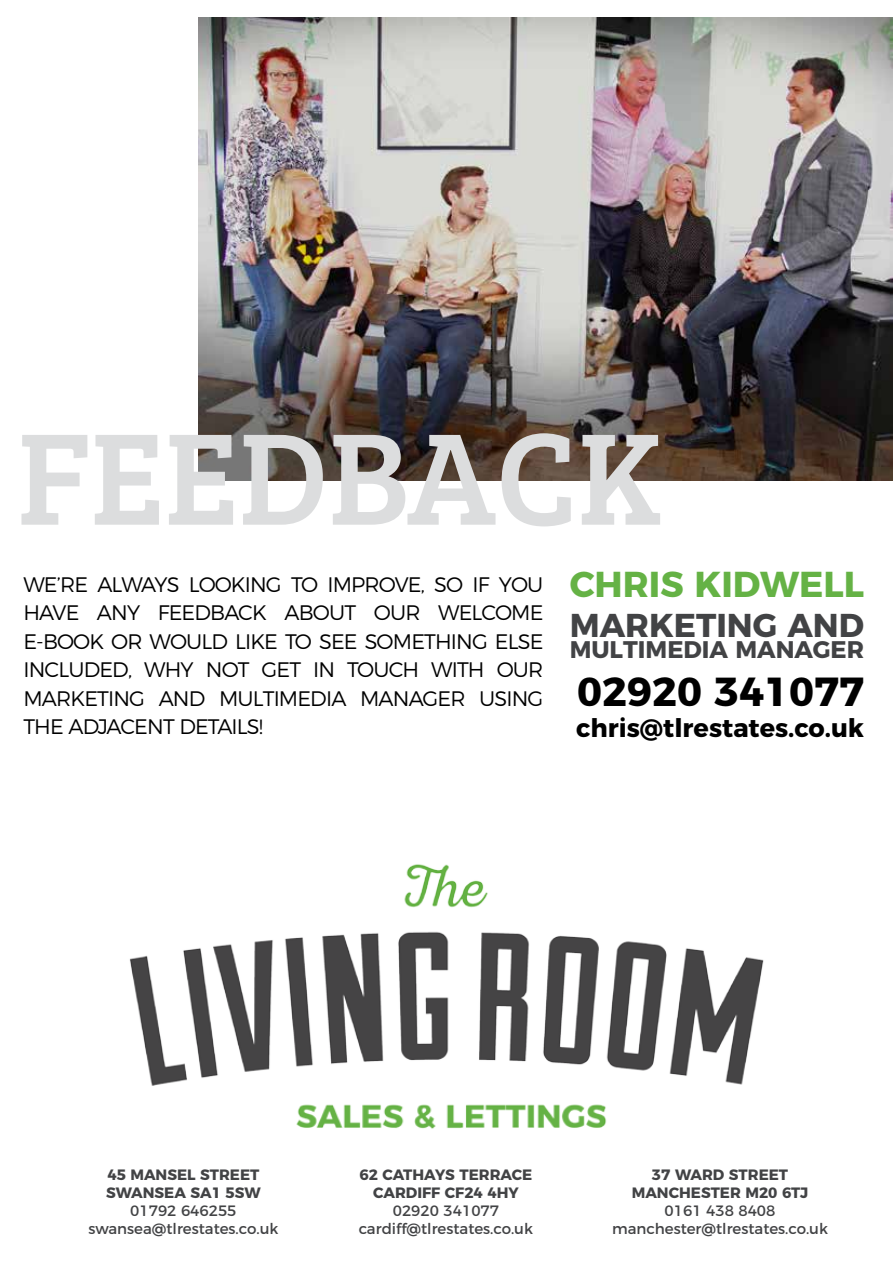
<style>
.page{position:relative;width:893px;height:1263px;background:#fff}
.page>*{position:absolute;margin:0;border:0;box-sizing:border-box;transform-origin:0 0}
.t1{font:135px "Bree Serif";color:#dcddde}
.t2{font:700 40.5px "Montserrat";color:#000}
.t3{font:700 36px "Montserrat";color:#65b245}
.t4{font:700 33px "Montserrat";color:#424345}
.t5{font:700 25.5px "Montserrat";color:#000}
.t6{font:700 24px "Montserrat";color:#424345}
.t7{font:300 21px/28.5px "Montserrat";letter-spacing:-.04em;color:#000;text-align:justify}
.t8{font:15px/18px "Montserrat";color:#424345;text-align:center}
.t9{font:700 15px/18px "Montserrat";color:#424345;text-align:center}
</style>
<div class="page">
<img style="left:199px;top:18px;width:694px;height:462px">
<img style="left:129px;top:864px;width:635px;height:265px">
<h1 class="t1" style="left:17px;top:379px;width:646px">FEEDBACK</h1>
<p class="t7" style="left:23px;top:568px;width:521px">WE’RE ALWAYS LOOKING TO IMPROVE, SO IF YOU HAVE ANY FEEDBACK ABOUT OUR WELCOME E-BOOK OR WOULD LIKE TO SEE SOMETHING ELSE INCLUDED, WHY NOT GET IN TOUCH WITH OUR MARKETING AND MULTIMEDIA MANAGER USING THE ADJACENT DETAILS!</p>
<h3 class="t3" style="left:570px;top:555px;width:296px">CHRIS KIDWELL</h3>
<h3 class="t4" style="left:570px;top:598px;width:296px">MARKETING AND</h3>
<p class="t6" style="left:570px;top:629px;width:296px">MULTIMEDIA MANAGER</p>
<h2 class="t2" style="left:577px;top:659px;width:289px">02920 341077</h2>
<p class="t5" style="left:576px;top:707px;width:289px">chris@tlrestates.co.uk</p>
<p class="t9" style="left:106px;top:1164px;width:156px;text-align:left">45 MANSEL STREET<br>SWANSEA SA1 5SW</p>
<p class="t8" style="left:88px;top:1200px;width:192px">01792 646255 swansea@tlrestates.co.uk</p>
<p class="t9" style="left:360px;top:1164px;width:174px">62 CATHAYS TERRACE<br>CARDIFF CF24 4HY</p>
<p class="t8" style="left:359px;top:1200px;width:176px">02920 341077 cardiff@tlrestates.co.uk</p>
<p class="t9" style="left:632px;top:1164px;width:178px">37 WARD STREET<br>MANCHESTER M20 6TJ</p>
<p class="t8" style="left:612px;top:1200px;width:217px">0161 438 8408 manchester@tlrestates.co.uk</p>
</div>
